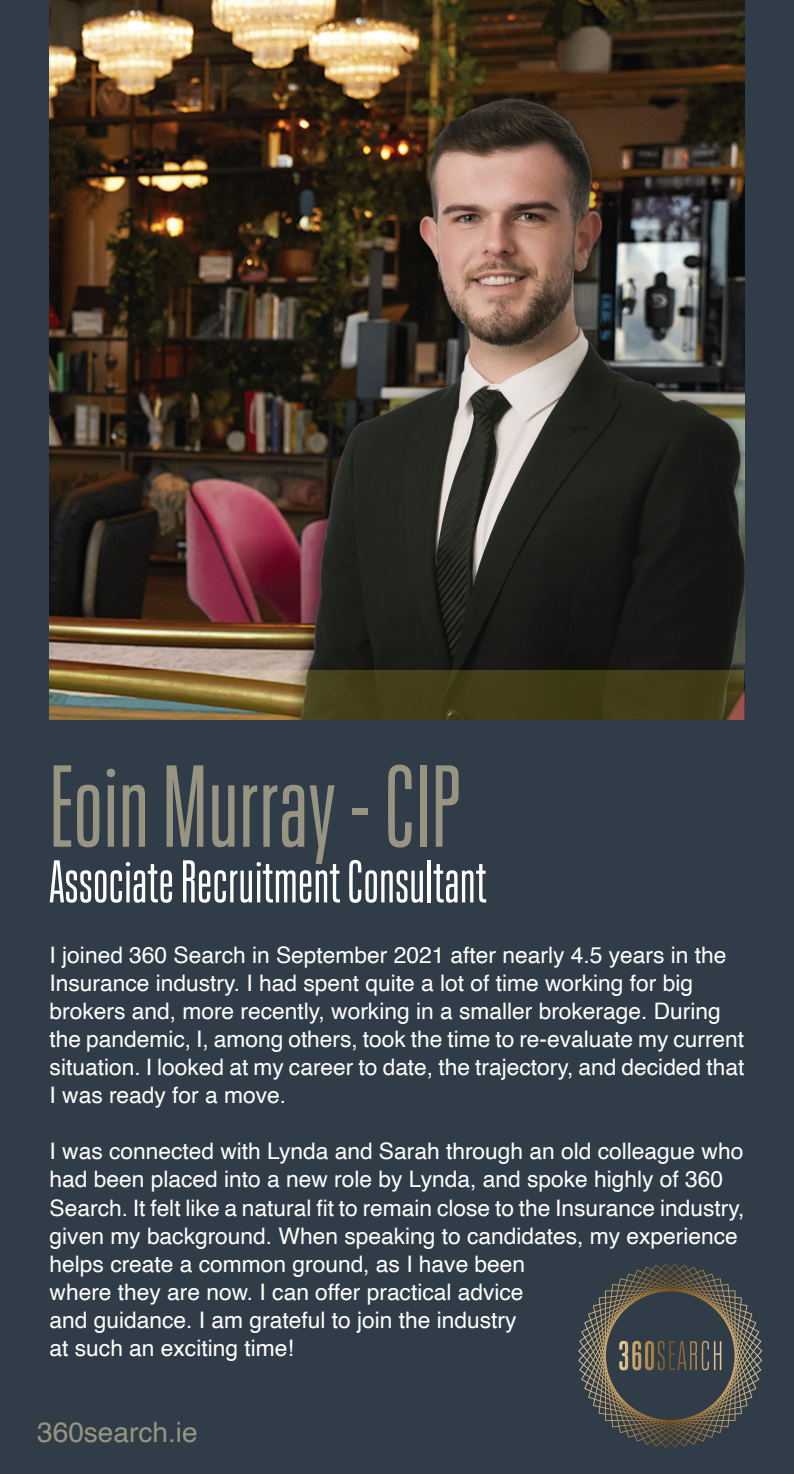
<style>
.page{position:relative;width:794px;height:1474px;background:#fff}
.page>*{position:absolute;margin:0;border:0;box-sizing:border-box;transform-origin:0 0}
.t1{font:115.15px "Neue Plak Comp";letter-spacing:.01em;color:#979481}
.t2{font:59.5px "Neue Plak Comp";letter-spacing:.01em;color:#fff}
.t3{font:28px "Helvetica";color:#979481}
.t4{font:22.75px/28px "Helvetica";color:#fff}
</style>
<div class="page">
<div style="left:0;top:0;width:794px;height:1473px;background:#303d48"></div>
<img style="left:50px;top:0;width:694px;height:670px">
<svg style="left:50px;top:670px;width:694px;height:49px;fill:#443e19"></svg>
<svg style="left:578px;top:1263px;width:184px;height:184px"></svg>
<h1 class="t1" style="left:50px;top:731px;width:412px">Eoin Murray - CIP</h1>
<h2 class="t2" style="left:50px;top:842px;width:438px">Associate Recruitment Consultant</h2>
<p class="t4" style="left:50px;top:942px;width:696px">I joined 360 Search in September 2021 after nearly 4.5 years in the Insurance industry. I had spent quite a lot of time working for big brokers and, more recently, working in a smaller brokerage. During the pandemic, I, among others, took the time to re-evaluate my current situation. I looked at my career to date, the trajectory, and decided that I was ready for a move.</p>
<p class="t4" style="left:50px;top:1138px;width:696px">I was connected with Lynda and Sarah through an old colleague who had been placed into a new role by Lynda, and spoke highly of 360<br>Search. It felt like a natural fit to remain close to the Insurance industry, given my background. When speaking to candidates, my experience helps create a common ground, as I have been<br>where they are now. I can offer practical advice<br>and guidance. I am grateful to join the industry<br>at such an exciting time!</p>
<p class="t3" style="left:37px;top:1410px;width:162px">360search.ie</p>
</div>
